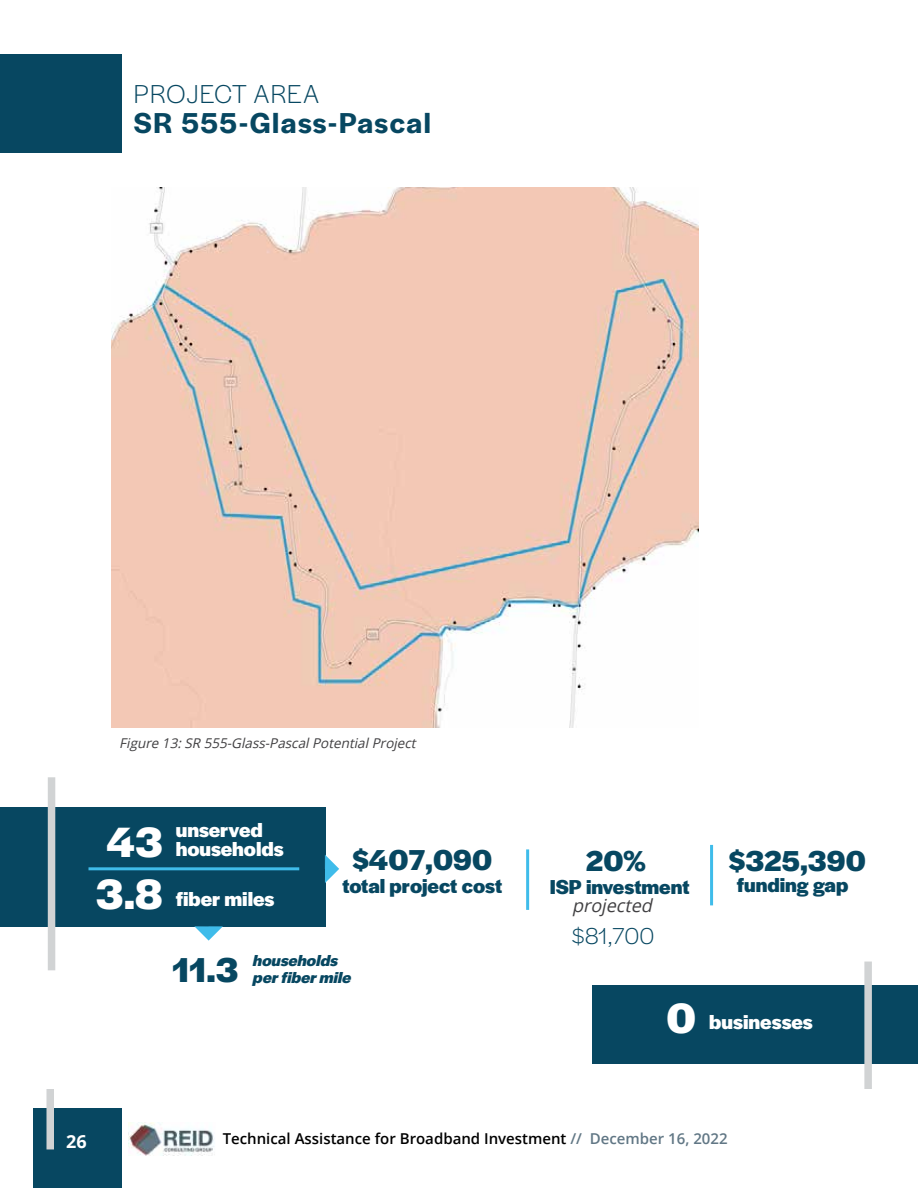
<style>
.page{position:relative;width:918px;height:1188px;background:#fff}
.page>*{position:absolute;margin:0;border:0;box-sizing:border-box;transform-origin:0 0}
.t1{font:700 44.1px "Halyard Display";color:#fff}
.t2{font:700 30px "Halyard Display";color:#074761}
.t3{font:600 30px "Halyard Display";letter-spacing:.05em;color:#074761}
.t4{font:300 27px "Halyard Display";letter-spacing:.04em;color:#074761}
.t5{font:300 24px "Halyard Display";color:#074761}
.t6{font:700 21px/19.5px "Halyard Display";color:#fff}
.t7{font:700 21px "Halyard Display";color:#074761}
.t8{font:italic 18px "Open Sans";color:#414042}
.t9{font:700 18px "Open Sans";color:#fff}
.t10{font:italic 700 16.5px/16.5px "Halyard Display";color:#074761}
.t11{font:600 15px "Open Sans";color:#000}
.t12{font:italic 13.5px "Open Sans";color:#414042}
.s1{font-size:44.1px}
.s2{font-style:normal;font-size:36px}
.s3{color:#617785}
</style>
<div class="page">
<div style="left:33px;top:1108px;width:89px;height:80px;background:#074761"></div>
<div style="left:46px;top:1089px;width:8px;height:60px;background:#d1d3d4"></div>
<img style="left:129px;top:1122px;width:85px;height:34px">
<div style="left:0;top:54px;width:122px;height:98px;background:#074761"></div>
<img style="left:111px;top:187px;width:587px;height:541px">
<div style="left:0;top:808px;width:325px;height:119px;background:#074761"></div>
<hr style="left:526px;top:849px;width:3px;height:61px;background:#3fbcea">
<hr style="left:710px;top:845px;width:3px;height:60px;background:#3fbcea">
<div style="left:48px;top:777px;width:7px;height:193px;background:#d1d3d4"></div>
<svg style="left:325px;top:855px;width:14px;height:28px"></svg>
<hr style="left:88px;top:867px;width:211px;height:3px;background:#3fbcea">
<div style="left:592px;top:985px;width:326px;height:79px;background:#074761"></div>
<div style="left:864px;top:962px;width:8px;height:127px;background:#d1d3d4"></div>
<svg style="left:194px;top:926px;width:29px;height:15px"></svg>
<h3 class="t4" style="left:134px;top:75px;width:187px">PROJECT AREA</h3>
<h2 class="t3" style="left:134px;top:102px;width:298px">SR 555-Glass-Pascal</h2>
<p class="t12" style="left:119px;top:734px;width:302px">Figure 13:SR 555-Glass-PascalPotentialProject</p>
<h3 class="t6" style="left:176px;top:819px;width:110px">unserved households</h3>
<h3 class="t6" style="left:96px;top:888px;width:180px"><span class="s1">3.8</span> fiber miles</h3>
<h1 class="t1" style="left:106px;top:811px;width:58px">43</h1>
<h2 class="t2" style="left:353px;top:838px;width:141px">$407,090</h2>
<h3 class="t7" style="left:343px;top:870px;width:161px">total project cost</h3>
<p class="t10" style="left:252px;top:952px;width:104px;text-indent:-80px"><span class="s2">1 1 . 3</span> households perfibermile</p>
<h2 class="t2" style="left:586px;top:840px;width:61px">20%</h2>
<h2 class="t2" style="left:729px;top:839px;width:138px">$325,390</h2>
<h3 class="t7" style="left:550px;top:872px;width:141px">ISP investment</h3>
<h3 class="t7" style="left:737px;top:870px;width:113px">funding gap</h3>
<p class="t8" style="left:572px;top:893px;width:87px">projected</p>
<h3 class="t5" style="left:572px;top:919px;width:84px">$81,700</h3>
<h3 class="t6" style="left:666px;top:1011px;width:148px"><span class="s1">0</span> businesses</h3>
<p class="t9" style="left:66px;top:1129px;width:22px">26</p>
<p class="t11" style="left:223px;top:1129px;width:506px">Technical Assistance for Broadband Investment <span class="s3">// December 16, 2022</span></p>
</div>
